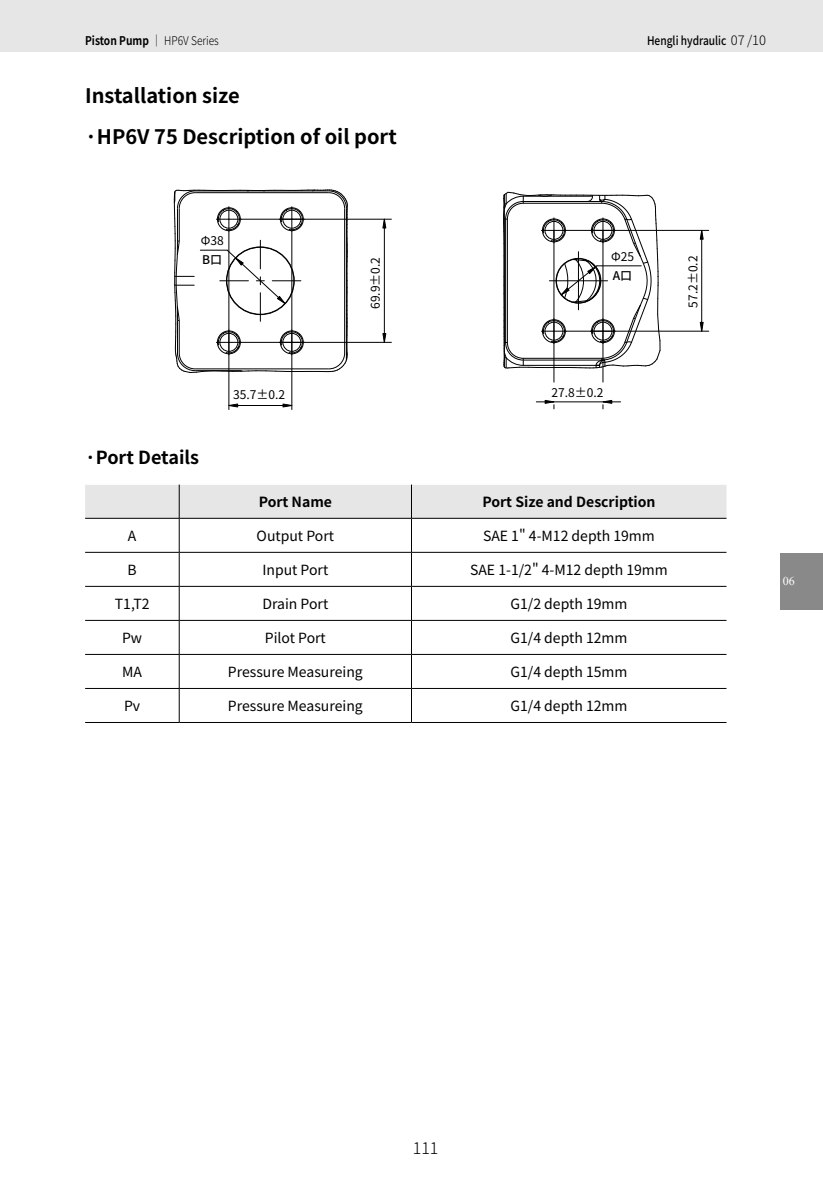
<style>
.page{position:relative;width:823px;height:1191px;background:#fff}
.page>*{position:absolute;margin:0;border:0;box-sizing:border-box;transform-origin:0 0}
.t1{font:700 20px "Noto Sans Hans";color:#000}
.t2{font:700 18px "Noto Sans Hans";color:#000}
.t3{font:300 16px "Noto Sans Hans";color:#000}
.正文{font:14px "Noto Sans Hans";color:#000}
.正文-2{font:700 14px "Noto Sans Hans";color:#000}
.t4{font:12px/18.6px "Noto Sans Hans";color:#000}
.t5{font:300 12px "Noto Sans Hans";color:#000;scale:.85 1}
.t6{font:500 12px "Noto Sans Hans";color:#000;scale:.85 1}
.t7{font:12px "Times New Roman";color:#fff}
.t8{font:500 12px "Noto Sans Hans";color:#000}
.s1{font-weight:700}
.s2{font-weight:300;font-size:13px}
.s3{font-weight:500}
</style>
<div class="page">
<div style="left:0;top:0;width:822px;height:51px;background:#e6e6e6"></div>
<div style="left:780px;top:553px;width:42px;height:56px;background:#898989"></div>
<div style="left:85px;top:485px;width:641px;height:33px;background:#e6e6e6"></div>
<hr style="left:179px;top:518px;width:232px;height:1px;background:#000">
<hr style="left:179px;top:518px;width:1px;height:34px;background:#000">
<hr style="left:179px;top:552px;width:232px;height:1px;background:#000">
<hr style="left:179px;top:552px;width:1px;height:34px;background:#000">
<hr style="left:411px;top:518px;width:1px;height:34px;background:#000">
<hr style="left:411px;top:552px;width:1px;height:34px;background:#000">
<hr style="left:85px;top:518px;width:94px;height:1px;background:#000">
<hr style="left:179px;top:586px;width:232px;height:1px;background:#000">
<hr style="left:179px;top:586px;width:1px;height:34px;background:#000">
<hr style="left:179px;top:620px;width:232px;height:1px;background:#000">
<hr style="left:179px;top:620px;width:1px;height:34px;background:#000">
<hr style="left:411px;top:586px;width:1px;height:34px;background:#000">
<hr style="left:411px;top:518px;width:315px;height:1px;background:#000">
<hr style="left:411px;top:620px;width:1px;height:34px;background:#000">
<hr style="left:85px;top:552px;width:94px;height:1px;background:#000">
<hr style="left:411px;top:552px;width:315px;height:1px;background:#000">
<hr style="left:85px;top:586px;width:94px;height:1px;background:#000">
<hr style="left:411px;top:586px;width:315px;height:1px;background:#000">
<hr style="left:85px;top:620px;width:94px;height:1px;background:#000">
<hr style="left:411px;top:620px;width:315px;height:1px;background:#000">
<hr style="left:85px;top:654px;width:94px;height:1px;background:#000">
<hr style="left:179px;top:654px;width:232px;height:1px;background:#000">
<hr style="left:179px;top:654px;width:1px;height:34px;background:#000">
<hr style="left:411px;top:654px;width:315px;height:1px;background:#000">
<hr style="left:411px;top:654px;width:1px;height:34px;background:#000">
<hr style="left:85px;top:688px;width:94px;height:1px;background:#000">
<hr style="left:179px;top:688px;width:232px;height:1px;background:#000">
<hr style="left:411px;top:688px;width:315px;height:1px;background:#000">
<hr style="left:85px;top:722px;width:94px;height:1px;background:#000">
<hr style="left:179px;top:722px;width:232px;height:1px;background:#000">
<hr style="left:411px;top:722px;width:315px;height:1px;background:#000">
<hr style="left:179px;top:484px;width:1px;height:34px;background:#000">
<hr style="left:411px;top:484px;width:1px;height:34px;background:#000">
<hr style="left:179px;top:688px;width:1px;height:34px;background:#000">
<hr style="left:411px;top:688px;width:1px;height:34px;background:#000">
<svg style="left:699px;top:322px;width:4px;height:9px"></svg>
<svg style="left:699px;top:231px;width:4px;height:8px"></svg>
<hr style="left:536px;top:401px;width:84px;height:1px;background:#000">
<hr style="left:566px;top:331px;width:142px;height:1px;background:#000">
<hr style="left:553px;top:230px;width:1px;height:152px;background:#000">
<svg style="left:544px;top:400px;width:10px;height:9px"></svg>
<hr style="left:602px;top:230px;width:1px;height:152px;background:#000">
<svg style="left:602px;top:400px;width:9px;height:9px"></svg>
<hr style="left:566px;top:230px;width:142px;height:1px;background:#000">
<hr style="left:701px;top:230px;width:1px;height:101px;background:#000">
<svg style="left:503px;top:192px;width:157px;height:176px"></svg>
<div style="left:542px;top:219px;width:23px;height:23px;border:1px solid #000;border-radius:50%"></div>
<div style="left:544px;top:221px;width:19px;height:19px;border:1px solid #000;border-radius:50%"></div>
<div style="left:590px;top:319px;width:24px;height:24px;border:1px solid #000;border-radius:50%"></div>
<div style="left:593px;top:322px;width:19px;height:18px;border:1px solid #000;border-radius:50%"></div>
<div style="left:590px;top:219px;width:24px;height:23px;border:1px solid #000;border-radius:50%"></div>
<div style="left:593px;top:221px;width:19px;height:19px;border:1px solid #000;border-radius:50%"></div>
<svg style="left:229px;top:404px;width:9px;height:3px"></svg>
<svg style="left:282px;top:404px;width:9px;height:3px"></svg>
<svg style="left:382px;top:333px;width:4px;height:9px"></svg>
<svg style="left:382px;top:220px;width:4px;height:8px"></svg>
<hr style="left:229px;top:405px;width:62px;height:1px;background:#000">
<hr style="left:241px;top:342px;width:150px;height:1px;background:#000">
<hr style="left:228px;top:232px;width:1px;height:177px;background:#000">
<hr style="left:291px;top:232px;width:1px;height:177px;background:#000">
<hr style="left:241px;top:219px;width:150px;height:1px;background:#000">
<hr style="left:384px;top:219px;width:1px;height:123px;background:#000">
<svg style="left:174px;top:189px;width:174px;height:184px"></svg>
<div style="left:280px;top:207px;width:23px;height:24px;border:1px solid #000;border-radius:50%"></div>
<div style="left:282px;top:210px;width:19px;height:18px;border:1px solid #000;border-radius:50%"></div>
<p class="t5" style="left:85px;top:33px;width:159px"><span class="s1">Piston Pump</span> ｜ HP6V Series</p>
<p class="t6" style="left:646px;top:33px;width:142px">Hengli hydraulic <span class="s2">07 /10</span></p>
<p class="t1" style="left:85px;top:84px;width:156px">Installation size</p>
<p class="t1" style="left:85px;top:125px;width:313px">·HP6V 75 Description of oil port</p>
<p class="正文-2" style="left:216px;top:120px;width:57px">油口说明</p>
<p class="t4" style="left:200px;top:232px;width:24px">Φ38</p>
<p class="t8" style="left:202px;top:253px;width:22px">B口</p>
<p class="t4" style="left:366px;top:309px;width:53px;rotate:-90deg">69.9±0.2</p>
<p class="t4" style="left:611px;top:247px;width:24px">Φ25<br><span class="s3">A口</span></p>
<p class="t4" style="left:683px;top:308px;width:53px;rotate:-90deg">57.2±0.2</p>
<p class="t2" style="left:85px;top:447px;width:115px">·Port Details</p>
<p class="t4" style="left:233px;top:386px;width:53px">35.7±0.2</p>
<p class="t4" style="left:551px;top:383px;width:53px">27.8±0.2</p>
<p class="正文-2" style="left:258px;top:493px;width:75px">Port Name</p>
<p class="正文-2" style="left:482px;top:493px;width:174px">Port Size and Description</p>
<p class="正文" style="left:128px;top:527px;width:10px">A</p>
<p class="正文" style="left:256px;top:527px;width:79px">Output Port</p>
<p class="正文" style="left:483px;top:527px;width:173px">SAE 1" 4-M12 depth 19mm</p>
<p class="正文" style="left:127px;top:561px;width:11px">B</p>
<p class="正文" style="left:262px;top:561px;width:67px">Input Port</p>
<p class="正文" style="left:470px;top:561px;width:199px">SAE 1-1/2" 4-M12 depth 19mm</p>
<p class="正文" style="left:115px;top:595px;width:36px">T1,T2</p>
<p class="正文" style="left:262px;top:595px;width:67px">Drain Port</p>
<p class="正文" style="left:510px;top:595px;width:119px">G1/2 depth 19mm</p>
<p class="正文" style="left:122px;top:629px;width:22px">Pw</p>
<p class="正文" style="left:265px;top:629px;width:62px">Pilot Port</p>
<p class="正文" style="left:510px;top:629px;width:119px">G1/4 depth 12mm</p>
<p class="正文" style="left:122px;top:663px;width:21px">MA</p>
<p class="正文" style="left:228px;top:663px;width:136px">Pressure Measureing</p>
<p class="正文" style="left:510px;top:663px;width:119px">G1/4 depth 15mm</p>
<p class="正文" style="left:124px;top:698px;width:18px">Pv</p>
<p class="正文" style="left:228px;top:698px;width:136px">Pressure Measureing</p>
<p class="正文" style="left:510px;top:698px;width:119px">G1/4 depth 12mm</p>
<p class="t7" style="left:782px;top:573px;width:13px">06</p>
<p class="t3" style="left:412px;top:1139px;width:27px">111</p>
</div>
